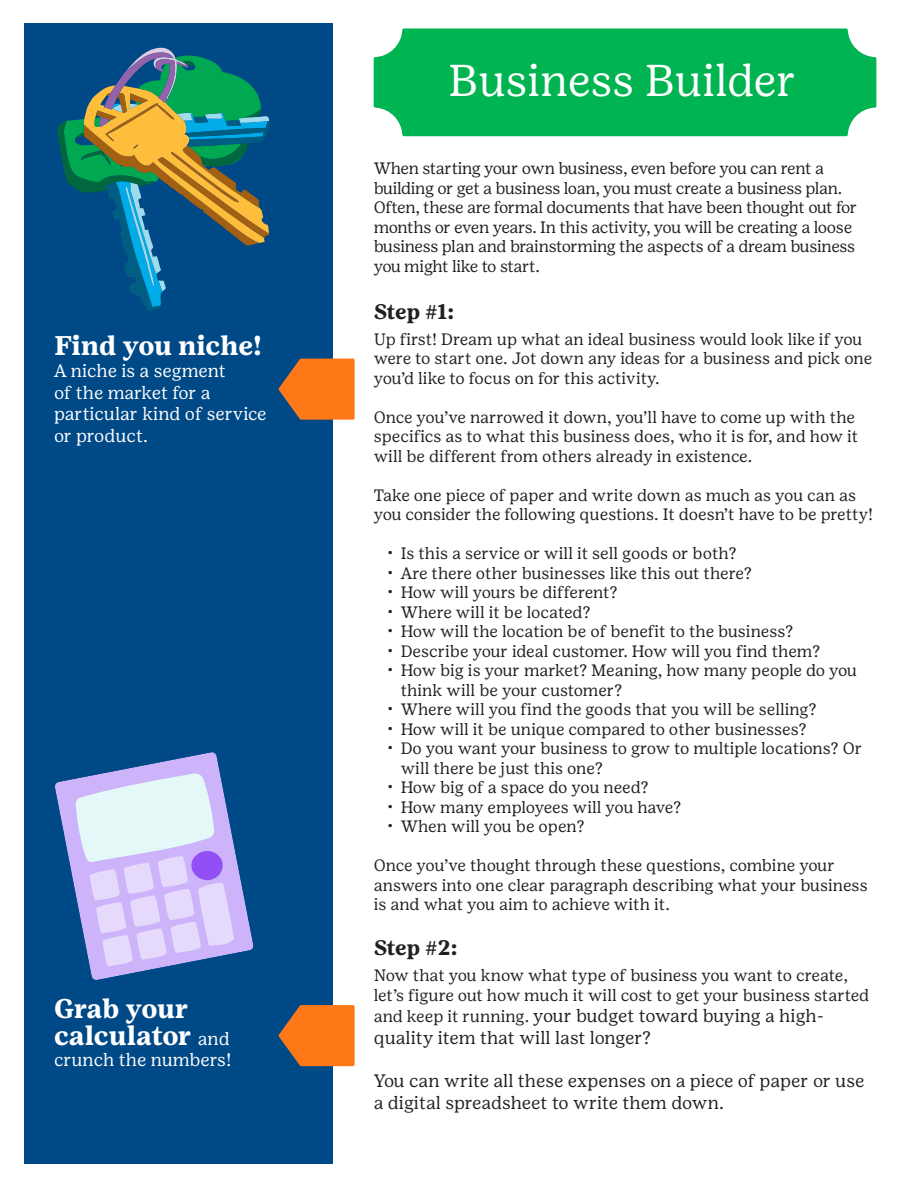
<style>
.page{position:relative;width:918px;height:1188px;background:#fff}
.page>*{position:absolute;margin:0;border:0;box-sizing:border-box;transform-origin:0 0}
.t1{font:44.55px "Girl Scout Text";color:#fff}
.t2{font:700 27px/27px "Girl Scout Text";letter-spacing:-.01em;color:#fff}
.t3{font:700 21px "Girl Scout Text";letter-spacing:-.03em;color:#231f20}
.t4{font:18px/21.6px "Girl Scout Text";color:#231f20}
.t5{font:18px/21.6px "Girl Scout Text";color:#fff}
.t6{font:16.5px/19.5px "Girl Scout Text";letter-spacing:-.01em;color:#231f20}
.s1{font-weight:400;font-size:18px}
.s2{font-size:16.5px}
</style>
<div class="page">
<div style="left:24px;top:24px;width:309px;height:1140px;background:#004987"></div>
<div style="left:374px;top:28px;width:502px;height:108px;background:#00b451"></div>
<svg style="left:279px;top:359px;width:76px;height:61px;background:#db7228"></svg>
<svg style="left:57px;top:48px;width:212px;height:263px"></svg>
<svg style="left:279px;top:1005px;width:76px;height:61px;background:#dc7228"></svg>
<svg style="left:90px;top:752px;width:164px;height:228px"></svg>
<svg style="left:55px;top:773px;width:179px;height:197px;background:#babcea"></svg>
<p class="t2" style="left:54px;top:332px;width:210px">Find you niche!</p>
<p class="t5" style="left:54px;top:360px;width:214px">A niche is a segment<br>of the market for a particular kind of service or product.</p>
<p class="t2" style="left:54px;top:995px;width:177px">Grab your calculator <span class="s1">and</span></p>
<p class="t5" style="left:54px;top:1049px;width:179px">crunch the numbers!</p>
<p class="t1" style="left:449px;top:54px;width:349px">Business Builder</p>
<p class="t6" style="left:374px;top:158px;width:485px">When starting your own business, even before you can rent a building or get a business loan, you must create a business plan.<br>Often, these are formal documents that have been thought out for months or even years. In this activity, you will be creating a loose business plan and brainstorming the aspects of a dream business you might like to start.</p>
<p class="t3" style="left:374px;top:298px;width:82px">Step #1:</p>
<p class="t6" style="left:374px;top:329px;width:500px">Up first! Dream up what an ideal business would look like if you were to start one. Jot down any ideas for a business and pick one you’d like to focus on for this activity.</p>
<p class="t6" style="left:374px;top:407px;width:486px">Once you’ve narrowed it down, you’ll have to come up with the specifics as to what this business does, who it is for, and how it will be different from others already in existence.</p>
<p class="t6" style="left:374px;top:485px;width:501px">Take one piece of paper and write down as much as you can as you consider the following questions. It doesn’t have to be pretty!</p>
<p class="t6" style="left:387px;top:544px;width:351px">• Is this a service or will it sell goods or both?</p>
<p class="t6" style="left:387px;top:563px;width:366px">• Are there other businesses like this out there?</p>
<p class="t6" style="left:387px;top:583px;width:232px">• How will yours be different?</p>
<p class="t6" style="left:387px;top:602px;width:205px">• Where will it be located?</p>
<p class="t6" style="left:387px;top:622px;width:408px">• How will the location be of benefit to the business?</p>
<p class="t6" style="left:387px;top:641px;width:435px">• Describe your ideal customer. How will you find them?</p>
<p class="t6" style="left:401px;top:661px;width:458px;text-indent:-14px">• How big is your market? Meaning, how many people do you think will be your customer?</p>
<p class="t6" style="left:387px;top:700px;width:431px">• Where will you find the goods that you will be selling?</p>
<p class="t6" style="left:387px;top:719px;width:421px">• How will it be unique compared to other businesses?</p>
<p class="t6" style="left:401px;top:739px;width:463px;text-indent:-14px">• Do you want your business to grow to multiple locations? Or will there be just this one?</p>
<p class="t6" style="left:387px;top:778px;width:263px">• How big of a space do you need?</p>
<p class="t6" style="left:387px;top:797px;width:296px">• How many employees will you have?</p>
<p class="t6" style="left:387px;top:817px;width:199px">• When will you be open?</p>
<p class="t6" style="left:374px;top:856px;width:496px">Once you’ve thought through these questions, combine your answers into one clear paragraph describing what your business is and what you aim to achieve with it.</p>
<p class="t3" style="left:374px;top:935px;width:85px">Step #2:</p>
<p class="t6" style="left:374px;top:965px;width:497px">Now that you know what type of business you want to create, let’s figure out how much it will cost to get your business started</p>
<p class="t4" style="left:374px;top:1005px;width:452px"><span class="s2">and keep it running.</span> your budget toward buying a high&shy;quality item that will last longer?</p>
<p class="t4" style="left:374px;top:1070px;width:492px">You can write all these expenses on a piece of paper or use a digital spreadsheet to write them down.</p>
</div>
